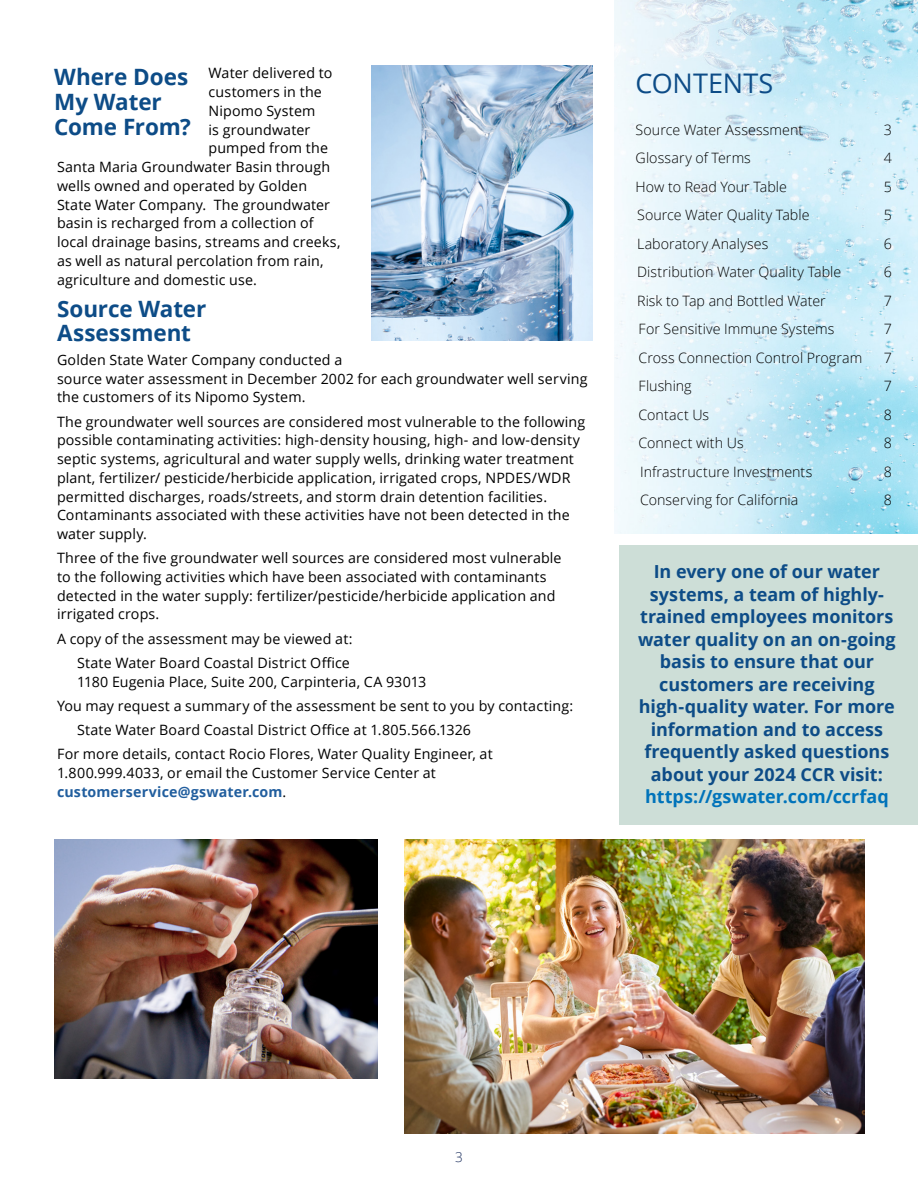
<style>
.page{position:relative;width:918px;height:1188px;background:#fff}
.page>*{position:absolute;margin:0;border:0;box-sizing:border-box;transform-origin:0 0}
.t1{font:27px "Open Sans";letter-spacing:.005em;color:#0d4c87}
.t2{font:700 22.5px/25.2px "Open Sans";letter-spacing:-.005em;color:#0d4c87}
.t3{font:700 18px/22.5px "Open Sans";letter-spacing:-.005em;color:#0d4c87;text-align:center}
.t4{font:700 18px "Open Sans";letter-spacing:-.005em;color:#0073ba}
.t5{font:14.25px/18.8px "Open Sans";letter-spacing:.01em;color:#000}
.t6{font:300 14.25px "Open Sans";letter-spacing:.005em;color:#000}
.t7{font:300 13.5px "Open Sans";color:#1a2d5c}
.s1{font-weight:700;color:#215e9e}
</style>
<div class="page">
<img style="left:615px;top:0;width:303px;height:534px">
<img style="left:372px;top:66px;width:221px;height:275px">
<img style="left:405px;top:839px;width:459px;height:294px">
<img style="left:54px;top:839px;width:324px;height:239px">
<div style="left:620px;top:546px;width:298px;height:279px;background:#cdded7"></div>
<p class="t5" style="left:209px;top:63px;width:125px">Water delivered to</p>
<p class="t5" style="left:209px;top:82px;width:115px">customers in the</p>
<p class="t5" style="left:209px;top:101px;width:108px">Nipomo System</p>
<p class="t5" style="left:209px;top:120px;width:103px">is groundwater</p>
<p class="t5" style="left:209px;top:139px;width:121px">pumped from the</p>
<p class="t5" style="left:57px;top:157px;width:275px">Santa Maria Groundwater Basin through</p>
<p class="t5" style="left:57px;top:176px;width:252px">wells owned and operated by Golden</p>
<p class="t5" style="left:57px;top:195px;width:275px">State Water Company. The groundwater</p>
<p class="t5" style="left:57px;top:214px;width:258px">basin is recharged from a collection of</p>
<p class="t5" style="left:57px;top:232px;width:285px">local drainage basins, streams and creeks,</p>
<p class="t5" style="left:57px;top:251px;width:268px">as well as natural percolation from rain,</p>
<p class="t5" style="left:57px;top:270px;width:201px">agriculture and domestic use.</p>
<h2 class="t2" style="left:57px;top:296px;width:151px;line-height:24px">Source Water<br>Assessment</h2>
<p class="t5" style="left:57px;top:350px;width:532px">Golden State Water Company conducted a<br>source water assessment in December 2002 for each groundwater well serving the customers of its Nipomo System.</p>
<p class="t5" style="left:57px;top:412px;width:530px">The groundwater well sources are considered most vulnerable to the following possible contaminating activities: high-density housing, high- and low-density septic systems, agricultural and water supply wells, drinking water treatment plant, fertilizer/ pesticide/herbicide application, irrigated crops, NPDES/WDR permitted discharges, roads/streets, and storm drain detention facilities.<br>Contaminants associated with these activities have not been detected in the water supply.</p>
<p class="t5" style="left:57px;top:548px;width:506px">Three of the five groundwater well sources are considered most vulnerable to the following activities which have been associated with contaminants detected in the water supply: fertilizer/pesticide/herbicide application and irrigated crops.</p>
<p class="t5" style="left:57px;top:626px;width:297px;line-height:24.2px;text-align:right">A copy of the assessment may be viewed at:<br>State Water Board Coastal District Office</p>
<p class="t5" style="left:77px;top:672px;width:351px">1180 Eugenia Place, Suite 200, Carpinteria, CA 93013</p>
<p class="t5" style="left:57px;top:696px;width:518px">You may request a summary of the assessment be sent to you by contacting:</p>
<p class="t5" style="left:77px;top:720px;width:395px">State Water Board Coastal District Office at 1.805.566.1326</p>
<p class="t5" style="left:57px;top:744px;width:437px">For more details, contact Rocio Flores, Water Quality Engineer, at</p>
<p class="t5" style="left:57px;top:763px;width:381px">1.800.999.4033, or email the Customer Service Center at <span class="s1">customerservice@gswater.com</span>.</p>
<h2 class="t2" style="left:54px;top:63px;width:139px">Where Does<br>My Water<br>Come From?</h2>
<h1 class="t1" style="left:636px;top:64px;width:139px">CONTENTS</h1>
<p class="t6" style="left:636px;top:120px;width:169px">Source Water Assessment</p>
<p class="t6" style="left:884px;top:120px;width:10px">3</p>
<p class="t6" style="left:636px;top:148px;width:117px">Glossary of Terms</p>
<p class="t6" style="left:884px;top:148px;width:10px">4</p>
<p class="t6" style="left:636px;top:177px;width:153px">How to Read Your Table</p>
<p class="t6" style="left:884px;top:177px;width:10px">5</p>
<p class="t6" style="left:637px;top:205px;width:174px">Source Water Quality Table</p>
<p class="t6" style="left:884px;top:205px;width:10px">5</p>
<p class="t6" style="left:637px;top:234px;width:133px">Laboratory Analyses</p>
<p class="t6" style="left:884px;top:234px;width:10px">6</p>
<p class="t6" style="left:637px;top:262px;width:206px">Distribution Water Quality Table</p>
<p class="t6" style="left:884px;top:262px;width:10px">6</p>
<p class="t6" style="left:637px;top:291px;width:190px">Risk to Tap and Bottled Water</p>
<p class="t6" style="left:884px;top:291px;width:10px">7</p>
<p class="t6" style="left:639px;top:319px;width:197px">For Sensitive Immune Systems</p>
<p class="t6" style="left:884px;top:319px;width:10px">7</p>
<p class="t6" style="left:639px;top:348px;width:225px">Cross Connection Control Program</p>
<p class="t6" style="left:884px;top:348px;width:10px">7</p>
<p class="t6" style="left:639px;top:376px;width:55px">Flushing</p>
<p class="t6" style="left:884px;top:376px;width:10px">7</p>
<p class="t6" style="left:639px;top:405px;width:72px">Contact Us</p>
<p class="t6" style="left:884px;top:405px;width:10px">8</p>
<p class="t6" style="left:639px;top:433px;width:107px">Connect with Us</p>
<p class="t6" style="left:884px;top:433px;width:10px">8</p>
<p class="t6" style="left:640px;top:462px;width:174px">Infrastructure Investments</p>
<p class="t6" style="left:884px;top:462px;width:10px">8</p>
<p class="t6" style="left:640px;top:490px;width:160px">Conserving for California</p>
<p class="t6" style="left:884px;top:490px;width:10px">8</p>
<p class="t3" style="left:638px;top:560px;width:259px">In every one of our water systems, a team of highly&shy;trained employees monitors water quality on an on‑going basis to ensure that our customers are receiving high‑quality water. For more information and to access frequently asked questions about your 2024 CCR visit:</p>
<p class="t4" style="left:645px;top:784px;width:245px">https://gswater.com/ccrfaq</p>
<p class="t7" style="left:455px;top:1147px;width:9px">3</p>
</div>
